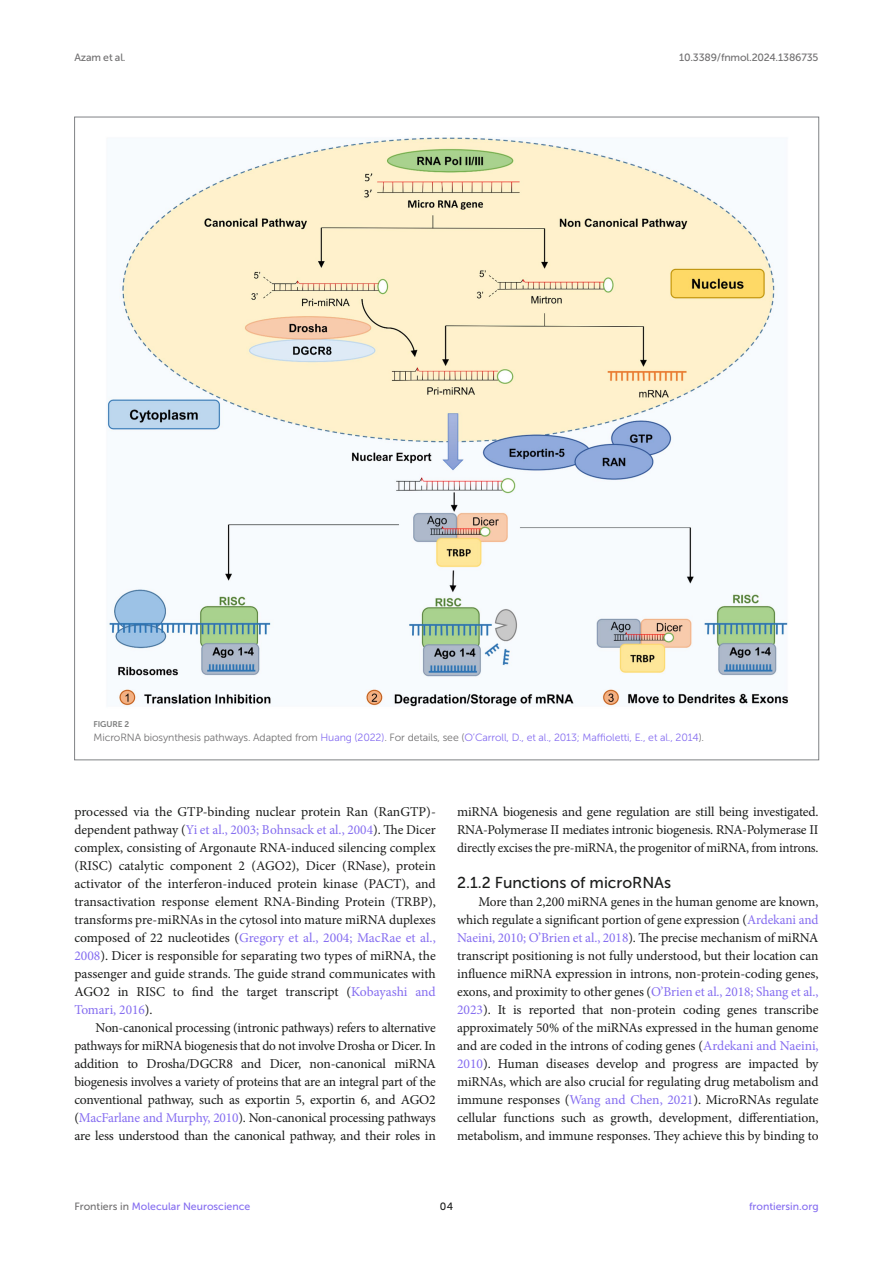
<style>
.page{position:relative;width:893px;height:1263px;background:#fff}
.page>*{position:absolute;margin:0;border:0;box-sizing:border-box;transform-origin:0 0}
.HEAD_3{font:15.75px "Museo Sans 500";color:#1b1c1b}
.TEXT{font:13.5px/18px "Minion Pro";letter-spacing:-.015em;color:#1b1c1b;text-align:justify}
.TEXT_FLUSH{font:13.5px/18px "Minion Pro";letter-spacing:-.005em;color:#1b1c1b;text-align:justify}
.FIG_LEG{font:10.5px "Museo Sans 300";letter-spacing:-.01em;color:#856df0}
.t1{font:10.5px "Museo Sans 500";color:#856df0}
.t2{font:10.5px "Museo Sans 500";letter-spacing:-.015em;color:#706f70}
.t3{font:10.5px "Museo Sans 500";color:#1b1c1b}
.FIG_HD{font:8.25px "Museo Sans 700";letter-spacing:-.01em;color:#7e7f7f}
.s1{color:#706f70}
.s2{color:#856df0}
</style>
<div class="page">
<img style="left:107px;top:137px;width:681px;height:570px">
<p class="t2" style="left:74px;top:51px;width:53px">Azam et al.</p>
<p class="t2" style="left:679px;top:51px;width:141px">10.3389/fnmol.2024.1386735</p>
<p class="FIG_HD" style="left:94px;top:720px;width:37px">FIGURE 2</p>
<p class="FIG_LEG" style="left:94px;top:732px;width:612px"><span class="s1">MicroRNA biosynthesis pathways. Adapted from</span> Huang (2022)<span class="s1">. For details, see (</span>O’Carroll, D., et al., 2013; Maffioletti, E., et al., 2014<span class="s1">).</span></p>
<p class="TEXT" style="left:74px;top:803px;width:363px">processed via the GTP-binding nuclear protein Ran (RanGTP)- dependent pathway (<span class="s2">Yi et al., 2003; Bohnsack et al., 2004</span>). The Dicer complex, consisting of Argonaute RNA-induced silencing complex (RISC) catalytic component 2 (AGO2), Dicer (RNase), protein activator of the interferon-induced protein kinase (PACT), and transactivation response element RNA-Binding Protein (TRBP), transforms pre-miRNAs in the cytosol into mature miRNA duplexes composed of 22 nucleotides (<span class="s2">Gregory et al., 2004; MacRae et al., 2008</span>). Dicer is responsible for separating two types of miRNA, the passenger and guide strands. The guide strand communicates with AGO2 in RISC to find the target transcript (<span class="s2">Kobayashi and Tomari, 2016</span>).</p>
<p class="TEXT" style="left:74px;top:1019px;width:363px;text-indent:21px">Non-canonical processing (intronic pathways) refers to alternative pathways for miRNA biogenesis that do not involve Drosha or Dicer. In addition to Drosha/DGCR8 and Dicer, non-canonical miRNA biogenesis involves a variety of proteins that are an integral part of the conventional pathway, such as exportin 5, exportin 6, and AGO2 (<span class="s2">MacFarlane and Murphy, 2010</span>). Non-canonical processing pathways are less understood than the canonical pathway, and their roles in</p>
<p class="TEXT" style="left:457px;top:803px;width:363px">miRNA biogenesis and gene regulation are still being investigated.<br>RNA-Polymerase II mediates intronic biogenesis. RNA-Polymerase II directly excises the pre-miRNA, the progenitor of miRNA, from introns.</p>
<p class="HEAD_3" style="left:457px;top:874px;width:216px">2.1.2 Functions of microRNAs</p>
<p class="TEXT_FLUSH" style="left:457px;top:893px;width:363px;text-indent:21px">More than 2,200 miRNA genes in the human genome are known, which regulate a significant portion of gene expression (<span class="s2">Ardekani and Naeini, 2010; O’Brien et al., 2018</span>). The precise mechanism of miRNA transcript positioning is not fully understood, but their location can influence miRNA expression in introns, non-protein-coding genes, exons, and proximity to other genes (<span class="s2">O’Brien et al., 2018; Shang et al., 2023</span>). It is reported that non-protein coding genes transcribe approximately 50% of the miRNAs expressed in the human genome and are coded in the introns of coding genes (<span class="s2">Ardekani and Naeini, 2010</span>). Human diseases develop and progress are impacted by miRNAs, which are also crucial for regulating drug metabolism and immune responses (<span class="s2">Wang and Chen, 2021</span>). MicroRNAs regulate cellular functions such as growth, development, differentiation, metabolism, and immune responses. They achieve this by binding to</p>
<p class="t1" style="left:74px;top:1200px;width:177px"><span class="s1">Frontiers in</span> Molecular Neuroscience</p>
<p class="t3" style="left:440px;top:1200px;width:15px">04</p>
<p class="t1" style="left:749px;top:1200px;width:71px">frontiersin.org</p>
</div>
